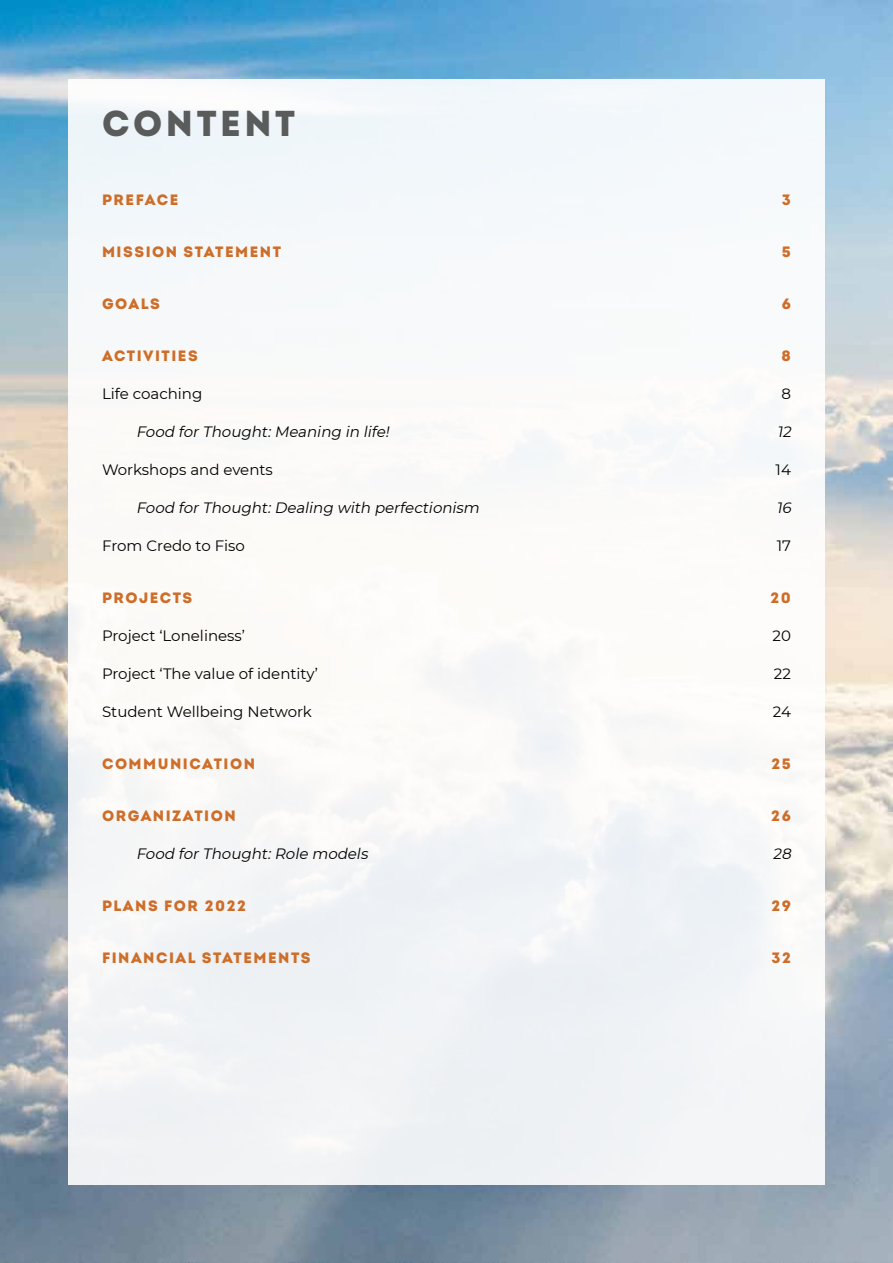
<style>
.page{position:relative;width:893px;height:1263px;background:#fff}
.page>*{position:absolute;margin:0;border:0;box-sizing:border-box;transform-origin:0 0}
.t1{font:36px "Intro Demo Black CAPS";letter-spacing:.1em;color:#5a5b5b}
.t2{font:15px "Montserrat";color:#000}
.t3{font:15px "Intro Demo Black CAPS";letter-spacing:.1em;color:#ce6d28}
.t4{font:italic 15px "Montserrat";color:#000}
</style>
<div class="page">
<img style="left:0;top:0;width:893px;height:1263px">
<div style="left:68px;top:79px;width:757px;height:1105px;background:#f7f8f9"></div>
<h1 class="t1" style="left:102px;top:100px;width:195px">CONTENT</h1>
<p class="t3" style="left:102px;top:190px;width:78px">PREFACE</p>
<p class="t3" style="left:782px;top:190px;width:11px">3</p>
<p class="t3" style="left:102px;top:242px;width:180px">MISSION STATEMENT</p>
<p class="t3" style="left:782px;top:242px;width:11px">5</p>
<p class="t3" style="left:102px;top:294px;width:55px">GOALS</p>
<p class="t3" style="left:782px;top:294px;width:11px">6</p>
<p class="t3" style="left:102px;top:346px;width:93px">ACTIVITIES</p>
<p class="t3" style="left:782px;top:346px;width:11px">8</p>
<p class="t2" style="left:102px;top:383px;width:102px">Life coaching</p>
<p class="t2" style="left:781px;top:383px;width:11px">8</p>
<p class="t4" style="left:136px;top:421px;width:258px">Food forThought:Meaning in life!</p>
<p class="t4" style="left:777px;top:421px;width:19px">12</p>
<p class="t2" style="left:102px;top:459px;width:172px">Workshops and events</p>
<p class="t2" style="left:776px;top:459px;width:17px">14</p>
<p class="t4" style="left:136px;top:497px;width:348px">Food forThought:Dealing with perfectionism</p>
<p class="t4" style="left:776px;top:497px;width:20px">16</p>
<p class="t2" style="left:102px;top:535px;width:144px">From Credo to Fiso</p>
<p class="t2" style="left:777px;top:535px;width:16px">17</p>
<p class="t3" style="left:102px;top:588px;width:87px">PROJECTS</p>
<p class="t3" style="left:770px;top:588px;width:22px">20</p>
<p class="t2" style="left:102px;top:625px;width:145px">Project ‘Loneliness’</p>
<p class="t2" style="left:772px;top:625px;width:20px">20</p>
<p class="t2" style="left:102px;top:663px;width:218px">Project ‘The value of identity’</p>
<p class="t2" style="left:774px;top:663px;width:19px">22</p>
<p class="t2" style="left:102px;top:701px;width:211px">Student Wellbeing Network</p>
<p class="t2" style="left:773px;top:701px;width:20px">24</p>
<p class="t3" style="left:102px;top:754px;width:154px">COMM UNICATION</p>
<p class="t3" style="left:771px;top:754px;width:21px">25</p>
<p class="t3" style="left:102px;top:806px;width:135px">ORGANIZATION</p>
<p class="t3" style="left:771px;top:806px;width:21px">26</p>
<p class="t4" style="left:136px;top:843px;width:237px">Food forThought:Role models</p>
<p class="t4" style="left:773px;top:843px;width:23px">28</p>
<p class="t3" style="left:102px;top:896px;width:145px">PLANS FOR 2022</p>
<p class="t3" style="left:771px;top:896px;width:21px">29</p>
<p class="t3" style="left:102px;top:948px;width:206px">FINANCIAL STATEMENTS</p>
<p class="t3" style="left:772px;top:948px;width:21px">32</p>
</div>
